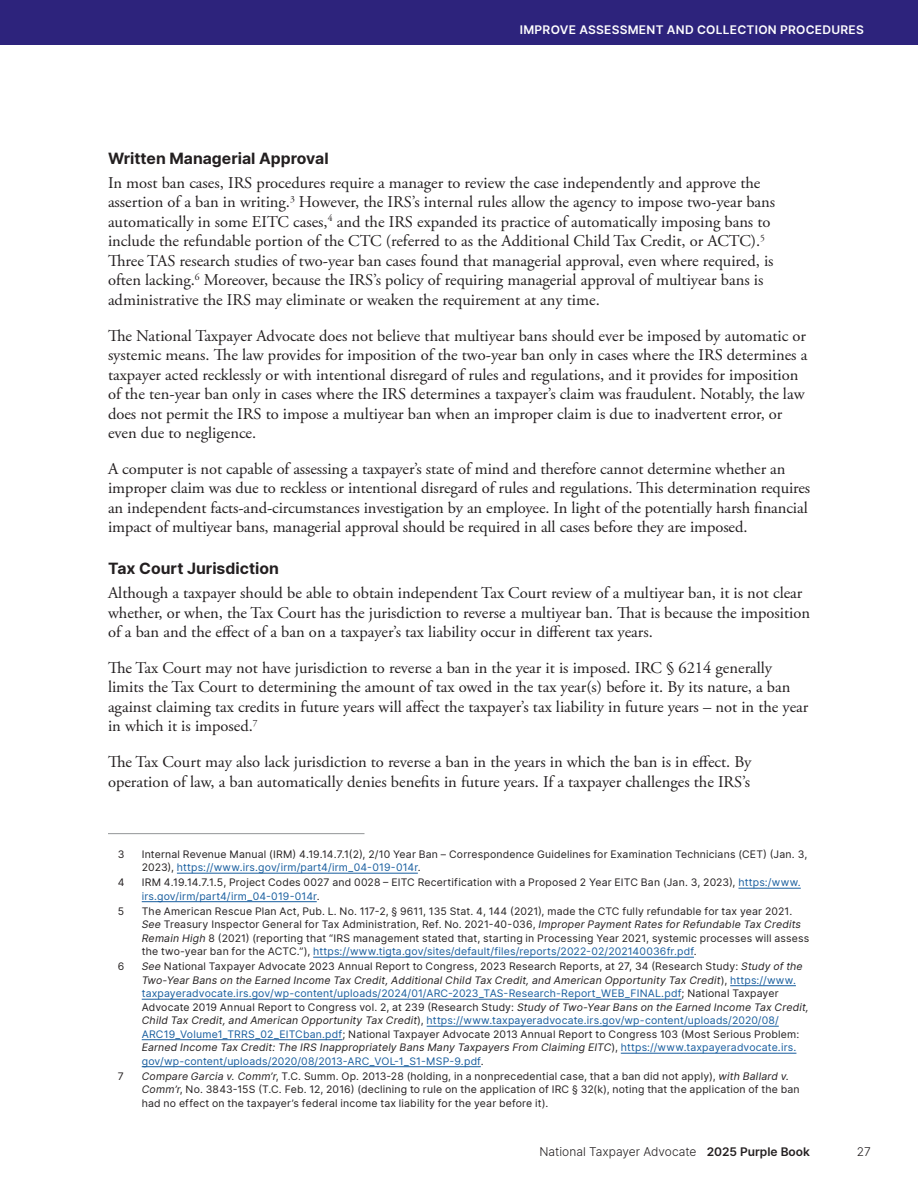
<style>
.page{position:relative;width:918px;height:1188px;background:#fff}
.page>*{position:absolute;margin:0;border:0;box-sizing:border-box;transform-origin:0 0}
.Paragraph{font:16.5px/19.5px "Adobe Garamond Pro";color:#231f20}
.t1{font:700 15.75px "Inter";color:#231f20}
.t2{font:600 12px "Inter";letter-spacing:.02em;color:#fff}
.t3{font:300 12px "Inter";color:#231f20}
.Footnotes{font:10.5px/13.5px "Inter";letter-spacing:.015em;color:#231f20}
.Footnotes-2{font:10.5px/13.5px "Inter";letter-spacing:.015em;color:#175d9e}
.s1{color:#175d9e}
.s2{font-style:italic}
.s3{font-style:italic;color:#231f20}
.s4{color:#231f20}
.s5{font-weight:600}
</style>
<div class="page">
<div style="left:0;top:0;width:918px;height:45px;background:#2d237c"></div>
<hr style="left:108px;top:833px;width:256px;height:1px;background:#939598">
<hr style="left:177px;top:873px;width:241px;height:1px;background:#175d9e">
<hr style="left:739px;top:888px;width:62px;height:1px;background:#175d9e">
<hr style="left:142px;top:901px;width:175px;height:1px;background:#175d9e">
<hr style="left:313px;top:957px;width:381px;height:1px;background:#175d9e">
<hr style="left:730px;top:985px;width:66px;height:1px;background:#175d9e">
<hr style="left:142px;top:999px;width:540px;height:1px;background:#175d9e">
<hr style="left:427px;top:1026px;width:352px;height:1px;background:#175d9e">
<hr style="left:142px;top:1039px;width:201px;height:1px;background:#175d9e">
<hr style="left:621px;top:1053px;width:175px;height:1px;background:#175d9e">
<hr style="left:142px;top:1066px;width:339px;height:1px;background:#175d9e">
<p class="t2" style="left:520px;top:21px;width:312px">IMPROVE ASSESSMENT AND COLLECTION PROCEDUR</p>
<p class="t2" style="left:849px;top:21px;width:17px">ES</p>
<h3 class="t1" style="left:108px;top:147px;width:222px">Written Managerial Approval</h3>
<p class="Paragraph" style="left:108px;top:173px;width:669px">In most ban cases, IRS procedures require a manager to review the case independently and approve the assertion of a ban in writing.<sup>3</sup> However, the IRS’s internal rules allow the agency to impose two-year bans automatically in some EITC cases,<sup>4</sup> and the IRS expanded its practice of automatically imposing bans to include the refundable portion of the CTC (referred to as the Additional Child Tax Credit, or ACTC).<sup>5<br></sup>Three TAS research studies of two-year ban cases found that managerial approval, even where required, is often lacking.<sup>6</sup> Moreover, because the IRS’s policy of requiring managerial approval of multiyear bans is administrative the IRS may eliminate or weaken the requirement at any time.</p>
<p class="Paragraph" style="left:108px;top:326px;width:701px">The National Taxpayer Advocate does not believe that multiyear bans should ever be imposed by automatic or systemic means. The law provides for imposition of the two-year ban only in cases where the IRS determines a taxpayer acted recklessly or with intentional disregard of rules and regulations, and it provides for imposition of the ten-year ban only in cases where the IRS determines a taxpayer’s claim was fraudulent. Notably, the law does not permit the IRS to impose a multiyear ban when an improper claim is due to inadvertent error, or even due to negligence.</p>
<p class="Paragraph" style="left:108px;top:459px;width:704px">A computer is not capable of assessing a taxpayer’s state of mind and therefore cannot determine whether an improper claim was due to reckless or intentional disregard of rules and regulations. This determination requires an independent facts-and-circumstances investigation by an employee. In light of the potentially harsh financial impact of multiyear bans, managerial approval should be required in all cases before they are imposed.</p>
<h3 class="t1" style="left:108px;top:557px;width:172px">Tax Court Jurisdiction</h3>
<p class="Paragraph" style="left:108px;top:584px;width:704px">Although a taxpayer should be able to obtain independent Tax Court review of a multiyear ban, it is not clear whether, or when, the Tax Court has the jurisdiction to reverse a multiyear ban. That is because the imposition of a ban and the effect of a ban on a taxpayer’s tax liability occur in different tax years.</p>
<p class="Paragraph" style="left:108px;top:658px;width:702px">The Tax Court may not have jurisdiction to reverse a ban in the year it is imposed. IRC § 6214 generally limits the Tax Court to determining the amount of tax owed in the tax year(s) before it. By its nature, a ban against claiming tax credits in future years will affect the taxpayer’s tax liability in future years – not in the year in which it is imposed.<sup>7</sup></p>
<p class="Paragraph" style="left:108px;top:753px;width:645px">The Tax Court may also lack jurisdiction to reverse a ban in the years in which the ban is in effect. By operation of law, a ban automatically denies benefits in future years. If a taxpayer challenges the IRS’s</p>
<p class="Footnotes" style="left:118px;top:847px;width:8px">3</p>
<p class="Footnotes" style="left:142px;top:847px;width:667px">Internal Revenue Manual (IRM) 4.19.14.7.1(2), 2/10 Year Ban – Correspondence Guidelines for Examination Technicians (CET) (Jan. 3,<br>2023), <span class="s1">https://www.irs.gov/irm/part4/irm_04-019-014r</span>.</p>
<p class="Footnotes" style="left:118px;top:876px;width:8px">4</p>
<p class="Footnotes" style="left:142px;top:876px;width:661px">IRM 4.19.14.7.1.5, Project Codes 0027 and 0028 – EITC Recertification with a Proposed 2 Year EITC Ban (Jan. 3, 2023), <span class="s1">https:/www. irs.gov/irm/part4/irm_04-019-014r</span>.</p>
<p class="Footnotes" style="left:118px;top:904px;width:8px">5</p>
<p class="Footnotes" style="left:142px;top:904px;width:669px">The American Rescue Plan Act, Pub. L. No. 117-2, § 9611, 135 Stat. 4, 144 (2021), made the CTC fully refundable for tax year 2021.<br><span class="s2">See</span> Treasury Inspector General for Tax Administration, Ref. No. 2021-40-036, <span class="s2">Improper Payment Rates for Refundable Tax Credits Remain High</span> 8 (2021) (reporting that “IRS management stated that, starting in Processing Year 2021, systemic processes will assess the two-year ban for the ACTC.”), <span class="s1">https://www.tigta.gov/sites/default/files/reports/2022-02/202140036fr.pdf</span>.</p>
<p class="Footnotes" style="left:118px;top:960px;width:8px">6</p>
<p class="Footnotes-2" style="left:142px;top:960px;width:669px"><span class="s3">See</span> <span class="s4">National Taxpayer Advocate 2023 Annual Report to Congress, 2023 Research Reports, at 27, 34 (Research Study:</span> <span class="s3">Study of the Two-Year Bans on the Earned Income Tax Credit, Additional Child Tax Credit, and American Opportunity Tax Credit</span><span class="s4">),</span> https://www. taxpayeradvocate.irs.gov/wp-content/uploads/2024/01/ARC-2023_TAS-Research-Report_WEB_FINAL.pdf<span class="s4">; National Taxpayer Advocate 2019 Annual Report to Congress vol. 2, at 239 (Research Study:</span> <span class="s3">Study of Two-Year Bans on the Earned Income Tax Credit, Child Tax Credit, and American Opportunity Tax Credit</span><span class="s4">),</span> https://www.taxpayeradvocate.irs.gov/wp-content/uploads/2020/08/ ARC19_Volume1_TRRS_02_EITCban.pdf<span class="s4">; National Taxpayer Advocate 2013 Annual Report to Congress 103 (Most Serious Problem:<br></span><span class="s3">Earned Income Tax Credit: The IRS Inappropriately Bans Many Taxpayers From Claiming EITC</span><span class="s4">),</span> https://www.taxpayeradvocate.irs. gov/wp-content/uploads/2020/08/2013-ARC_VOL-1_S1-MSP-9.pdf<span class="s4">.</span></p>
<p class="Footnotes" style="left:118px;top:1069px;width:7px">7</p>
<p class="Footnotes" style="left:142px;top:1069px;width:659px"><span class="s2">Compare Garcia v. Comm’r</span>, T.C. Summ. Op. 2013-28 (holding, in a nonprecedential case, that a ban did not apply), <span class="s2">with Ballard v.<br>Comm’r</span>, No. 3843-15S (T.C. Feb. 12, 2016) (declining to rule on the application of IRC § 32(k), noting that the application of the ban had no effect on the taxpayer’s federal income tax liability for the year before it).</p>
<p class="t3" style="left:539px;top:1144px;width:272px">National Taxpayer Advocate <span class="s5">2025 PURPLE BOOK</span></p>
<p class="t3" style="left:857px;top:1144px;width:16px">27</p>
</div>
